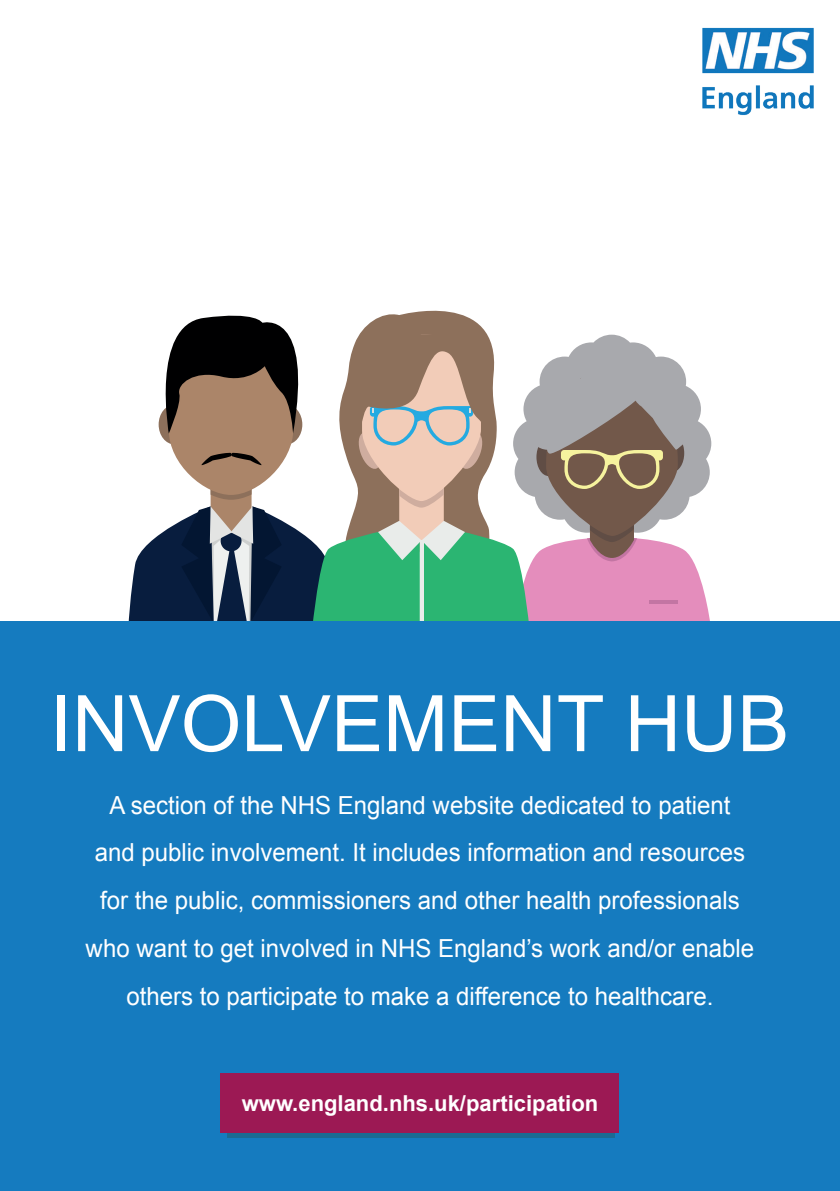
<style>
.page{position:relative;width:840px;height:1191px;background:#fff}
.page>*{position:absolute;margin:0;border:0;box-sizing:border-box;transform-origin:0 0}
.t1{font:78px "Arial";color:#fff}
.t2{font:24.8px/47.8px "Arial";color:#fff;text-align:center;scale:.96 1}
.t3{font:700 22px "Arial";color:#fff}
</style>
<div class="page">
<svg style="left:129px;top:310px;width:582px;height:311px"></svg>
<svg style="left:419px;top:540px;width:4px;height:81px"></svg>
<div style="left:0;top:621px;width:839px;height:570px;background:#157bbf"></div>
<div style="left:227px;top:1083px;width:387px;height:55px;background:linear-gradient(to right,#1b6a93,#1b6a93)"></div>
<div style="left:220px;top:1073px;width:399px;height:59px;background:#9c1954"></div>
<img style="left:702px;top:27px;width:112px;height:89px">
<h1 class="t1" style="left:50px;top:672px;width:740px">INVOLVEMENT HUB</h1>
<p class="t2" style="left:86px;top:781px;width:697px">A section of the NHS England website dedicated to patient<br>and public involvement. It includes information and resources for the public, commissioners and other health professionals who want to get involved in NHS England’s work and/or enable others to participate to make a difference to healthcare.</p>
<p class="t3" style="left:241px;top:1088px;width:358px">www.england.nhs.uk/participation</p>
</div>
